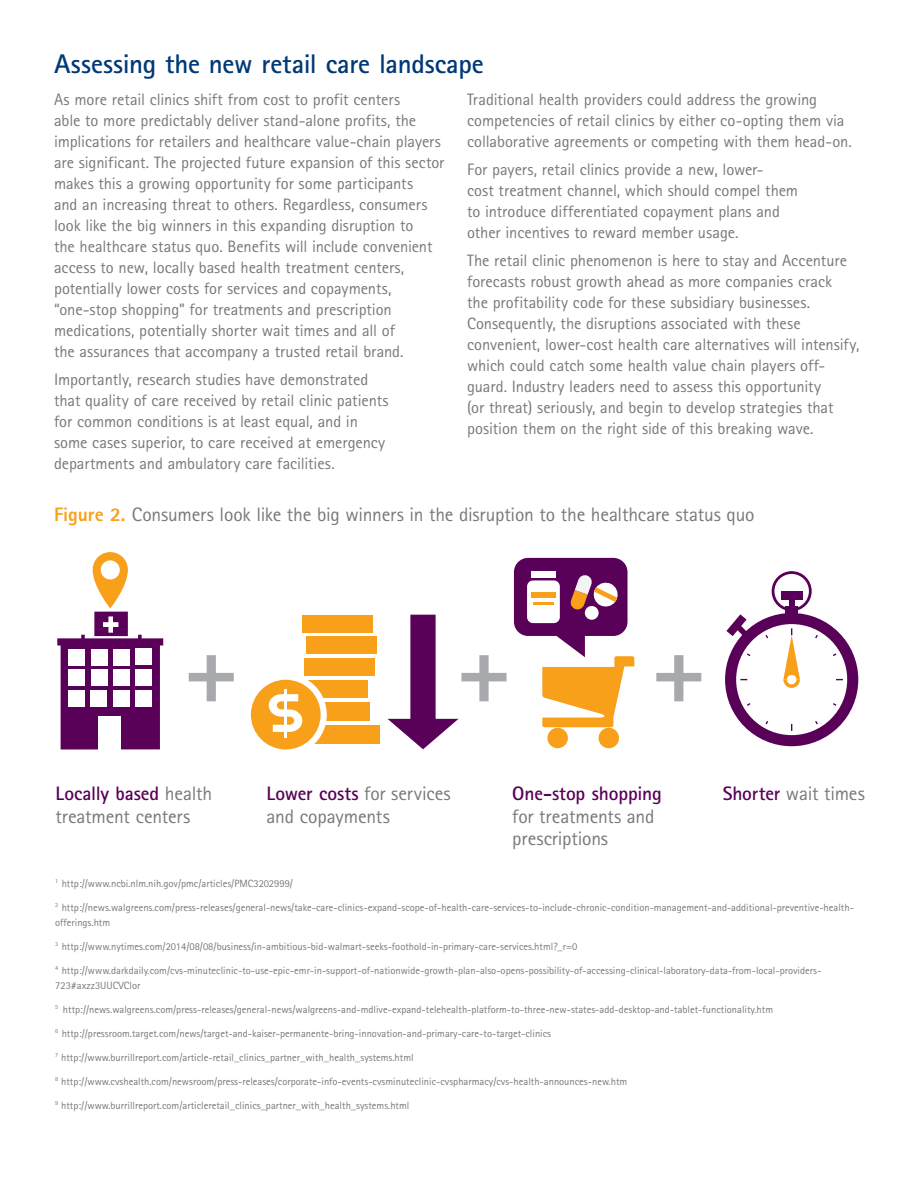
<style>
.page{position:relative;width:918px;height:1188px;background:#fff}
.page>*{position:absolute;margin:0;border:0;box-sizing:border-box;transform-origin:0 0}
.t1{font:700 27px "Rotis Sans Seriffor ACN";letter-spacing:-.01em;color:#003976}
.t2{font:19.5px/22.5px "Rotis Sans Seriffor ACN";letter-spacing:-.01em;color:#77787b}
.t3{font:700 19.5px "Rotis Sans Seriffor ACN";letter-spacing:-.01em;color:#590058}
.t4{font:16.5px/21px "Rotis Sans Seriffor ACN";letter-spacing:-.005em;color:#77787b}
.t5{font:10.5px/15px "Rotis Sans Seriffor ACN";color:#77787b}
.s1{font-weight:800;color:#f9a01b}
.s2{font-weight:700;color:#590058}
</style>
<div class="page">
<svg style="left:57px;top:552px;width:106px;height:198px"></svg>
<div style="left:304px;top:726px;width:75px;height:18px;background:#f9a01b"></div>
<div style="left:295px;top:702px;width:75px;height:19px;background:#f9a01b"></div>
<div style="left:304px;top:659px;width:71px;height:17px;background:#f9a01b"></div>
<div style="left:306px;top:637px;width:71px;height:17px;background:#f9a01b"></div>
<div style="left:302px;top:615px;width:70px;height:17px;background:#f9a01b"></div>
<div style="left:297px;top:680px;width:71px;height:18px;background:#f9a01b"></div>
<svg style="left:250px;top:679px;width:77px;height:71px"></svg>
<hr style="left:284px;top:689px;width:3px;height:49px;background:#fff">
<svg style="left:514px;top:558px;width:120px;height:190px"></svg>
<svg style="left:725px;top:571px;width:133px;height:175px"></svg>
<svg style="left:189px;top:655px;width:45px;height:46px"></svg>
<svg style="left:388px;top:615px;width:119px;height:134px"></svg>
<svg style="left:656px;top:655px;width:45px;height:46px"></svg>
<h1 class="t1" style="left:54px;top:47px;width:431px">Assessing the new retail care landscape</h1>
<p class="t4" style="left:54px;top:89px;width:392px">As more retail clinics shift from cost to profit centers<br>able to more predictably deliver stand-alone profits, the implications for retailers and healthcare value-chain players are significant. The projected future expansion of this sector makes this a growing opportunity for some participants<br>and an increasing threat to others. Regardless, consumers look like the big winners in this expanding disruption to<br>the healthcare status quo. Benefits will include convenient access to new, locally based health treatment centers, potentially lower costs for services and copayments, “one-stop shopping” for treatments and prescription medications, potentially shorter wait times and all of<br>the assurances that accompany a trusted retail brand.</p>
<p class="t4" style="left:54px;top:369px;width:336px">Importantly, research studies have demonstrated that quality of care received by retail clinic patients for common conditions is at least equal, and in some cases superior, to care received at emergency departments and ambulatory care facilities.</p>
<p class="t4" style="left:467px;top:89px;width:386px">Traditional health providers could address the growing competencies of retail clinics by either co-opting them via collaborative agreements or competing with them head-on.</p>
<p class="t4" style="left:467px;top:159px;width:333px">For payers, retail clinics provide a new, lower-<br>cost treatment channel, which should compel them to introduce differentiated copayment plans and other incentives to reward member usage.</p>
<p class="t4" style="left:467px;top:250px;width:394px">The retail clinic phenomenon is here to stay and Accenture forecasts robust growth ahead as more companies crack<br>the profitability code for these subsidiary businesses.<br>Consequently, the disruptions associated with these convenient, lower-cost health care alternatives will intensify, which could catch some health value chain players off&shy;guard. Industry leaders need to assess this opportunity<br>(or threat) seriously, and begin to develop strategies that position them on the right side of this breaking wave.</p>
<p class="t2" style="left:54px;top:503px;width:702px"><span class="s1">Figure 2.</span> Consumers look like the big winners in the disruption to the healthcare status quo</p>
<p class="t2" style="left:56px;top:782px;width:158px"><span class="s2">Locally based</span> health treatment centers</p>
<p class="t2" style="left:267px;top:782px;width:186px"><span class="s2">Lower costs</span> for services and copayments</p>
<p class="t3" style="left:512px;top:781px;width:151px">One-stop shopping</p>
<p class="t2" style="left:512px;top:805px;width:144px">for treatments and prescriptions</p>
<p class="t2" style="left:723px;top:782px;width:144px"><span class="s2">Shorter</span> wait times</p>
<p class="t5" style="left:55px;top:876px;width:239px"><sup>1</sup> http://www.ncbi.nlm.nih.gov/pmc/articles/PMC3202999/</p>
<p class="t5" style="left:55px;top:900px;width:800px"><sup>2</sup> http://news.walgreens.com/press-releases/general-news/take-care-clinics-expand-scope-of-health-care-services-to-include-chronic-condition-management-and-additional-preventive-health&shy;offerings.htm</p>
<p class="t5" style="left:55px;top:939px;width:524px"><sup>3</sup> http://www.nytimes.com/2014/08/08/business/in-ambitious-bid-walmart-seeks-foothold-in-primary-care-services.html?_r=0</p>
<p class="t5" style="left:55px;top:963px;width:768px"><sup>4</sup> http://www.darkdaily.com/cvs-minuteclinic-to-use-epic-emr-in-support-of-nationwide-growth-plan-also-opens-possibility-of-accessing-clinical-laboratory-data-from-local-providers-<br>723#axzz3UUCVClor</p>
<p class="t5" style="left:55px;top:1002px;width:719px"><sup>5</sup> http://news.walgreens.com/press-releases/general-news/walgreens-and-mdlive-expand-telehealth-platform-to-three-new-states-add-desktop-and-tablet-functionality.htm</p>
<p class="t5" style="left:55px;top:1026px;width:497px"><sup>6</sup> http://pressroom.target.com/news/target-and-kaiser-permanente-bring-innovation-and-primary-care-to-target-clinics</p>
<p class="t5" style="left:55px;top:1050px;width:360px"><sup>7</sup> http://www.burrillreport.com/article-retail_clinics_partner_with_health_systems.html</p>
<p class="t5" style="left:55px;top:1074px;width:574px"><sup>8</sup> http://www.cvshealth.com/newsroom/press-releases/corporate-info-events-cvsminuteclinic-cvspharmacy/cvs-health-announces-new.htm</p>
<p class="t5" style="left:55px;top:1098px;width:356px"><sup>9</sup> http://www.burrillreport.com/articleretail_clinics_partner_with_health_systems.html</p>
</div>
